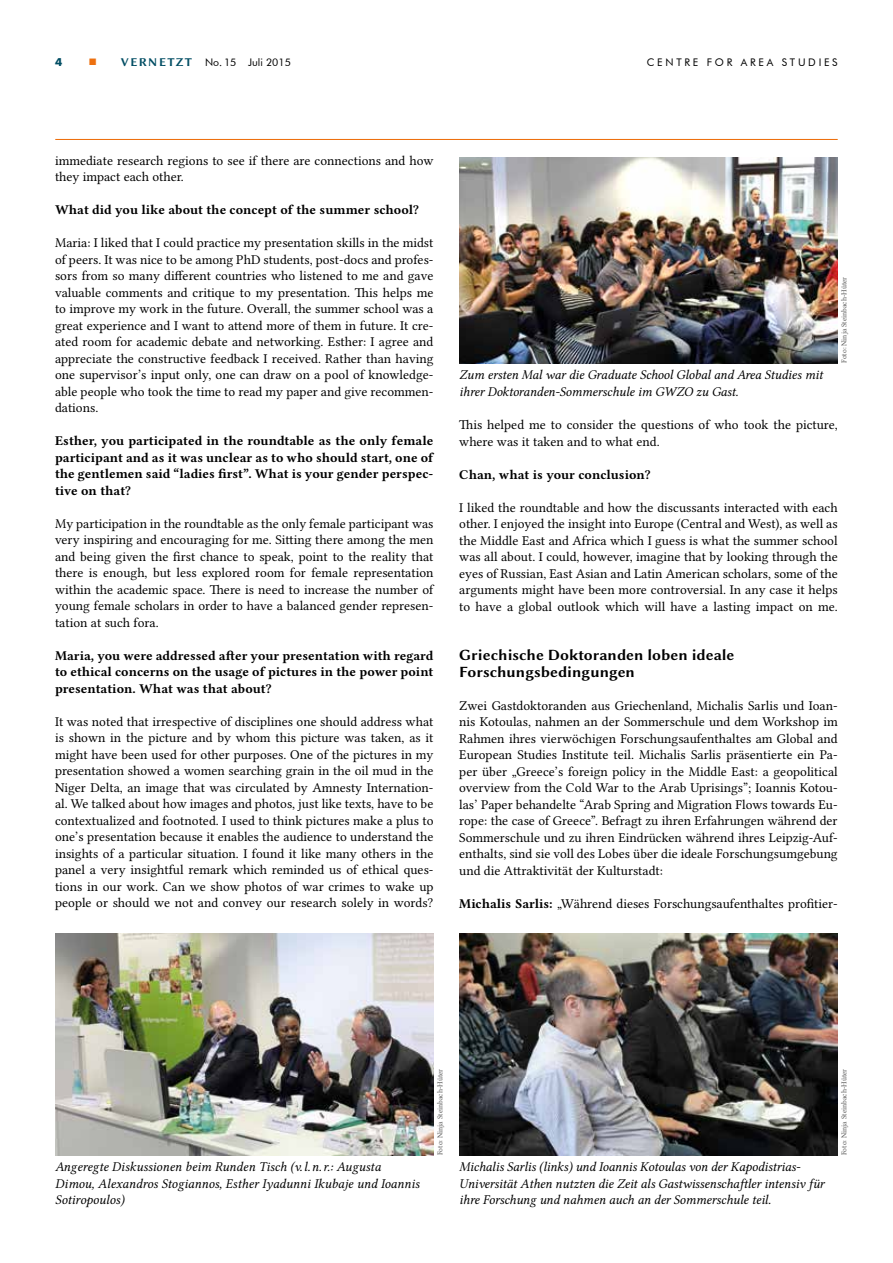
<style>
.page{position:relative;width:893px;height:1263px;background:#fff}
.page>*{position:absolute;margin:0;border:0;box-sizing:border-box;transform-origin:0 0}
.t1{font:15.75px/16.5px "Lin Biolinum OB";color:#000}
.t2{font:13.5px/16.5px "Lin Libertine O";color:#000;text-align:justify}
.t3{font:13.5px/16.5px "Lin Libertine OI";letter-spacing:-.01em;color:#000}
.t4{font:13.5px/16.5px "Lin Libertine OB";color:#000;text-align:justify}
.t5{font:10.5px "Futura BT";color:#000}
.t6{font:10.5px "Futura BT";letter-spacing:.26em;color:#000}
.t7{font:700 10.5px "Futura";color:#004d63}
.t8{font:7.5px "Lin Libertine O";color:#575756}
.s1{font-family:"Lin Biolinum O";font-size:15px;color:#ed700f}
.s2{font-family:"Lin Biolinum OB";font-size:12px;color:#004d63}
.s3{font-family:"Lin Libertine OB"}
</style>
<div class="page">
<hr style="left:55px;top:139px;width:783px;height:1px;background:#ed700f">
<img style="left:55px;top:933px;width:379px;height:222px">
<img style="left:459px;top:933px;width:379px;height:222px">
<img style="left:459px;top:157px;width:379px;height:206px">
<p class="t7" style="left:55px;top:55px;width:9px">4</p>
<p class="t5" style="left:89px;top:56px;width:204px"><span class="s1">■</span> <span class="s2">VERNETZT</span> No. 15 Juli 2015</p>
<p class="t6" style="left:647px;top:56px;width:192px">CENTRE FOR AREA STUDIES</p>
<p class="t2" style="left:55px;top:151px;width:380px">immediate research regions to see if there are connections and how they impact each other.</p>
<p class="t4" style="left:55px;top:202px;width:366px">What did you like about the concept of the summer school?</p>
<p class="t2" style="left:55px;top:233px;width:380px">Maria: I liked that I could practice my presentation skills in the midst of peers. It was nice to be among PhD students, post-docs and profes&shy;sors from so many different countries who listened to me and gave valuable comments and critique to my presentation. This helps me to improve my work in the future. Overall, the summer school was a great experience and I want to attend more of them in future. It cre&shy;ated room for academic debate and networking. Esther: I agree and appreciate the constructive feedback I received. Rather than having one supervisor’s input only, one can draw on a pool of knowledge&shy;able people who took the time to read my paper and give recommen&shy;dations.</p>
<p class="t4" style="left:55px;top:433px;width:380px">Esther, you participated in the roundtable as the only female participant and as it was unclear as to who should start, one of the gentlemen said “ladies first”. What is your gender perspec&shy;tive on that?</p>
<p class="t2" style="left:55px;top:514px;width:380px">My participation in the roundtable as the only female participant was very inspiring and encouraging for me. Sitting there among the men and being given the first chance to speak, point to the reality that there is enough, but less explored room for female representation within the academic space. There is need to increase the number of young female scholars in order to have a balanced gender represen&shy;tation at such fora.</p>
<p class="t4" style="left:55px;top:647px;width:380px">Maria, you were addressed after your presentation with regard to ethical concerns on the usage of pictures in the power point presentation. What was that about?</p>
<p class="t2" style="left:55px;top:712px;width:380px">It was noted that irrespective of disciplines one should address what is shown in the picture and by whom this picture was taken, as it might have been used for other purposes. One of the pictures in my presentation showed a women searching grain in the oil mud in the Niger Delta, an image that was circulated by Amnesty Internation&shy;al. We talked about how images and photos, just like texts, have to be contextualized and footnoted. I used to think pictures make a plus to one’s presentation because it enables the audience to understand the insights of a particular situation. I found it like many others in the panel a very insightful remark which reminded us of ethical ques&shy;tions in our work. Can we show photos of war crimes to wake up people or should we not and convey our research solely in words?</p>
<p class="t3" style="left:459px;top:367px;width:365px">Zum ersten Mal war die Graduate School Global and Area Studies mit ihrer Doktoranden-Sommerschule im GWZO zu Gast.</p>
<p class="t8" style="left:838px;top:363px;width:88px;rotate:-90deg">Foto: Ninja Steinbach-Hüter</p>
<p class="t2" style="left:459px;top:415px;width:380px">This helped me to consider the questions of who took the picture, where was it taken and to what end.</p>
<p class="t4" style="left:459px;top:466px;width:193px">Chan, what is your conclusion?</p>
<p class="t2" style="left:459px;top:497px;width:380px">I liked the roundtable and how the discussants interacted with each other. I enjoyed the insight into Europe (Central and West), as well as the Middle East and Africa which I guess is what the summer school was all about. I could, however, imagine that by looking through the eyes of Russian, East Asian and Latin American scholars, some of the arguments might have been more controversial. In any case it helps to have a global outlook which will have a lasting impact on me.</p>
<p class="t1" style="left:459px;top:646px;width:277px">Griechische Doktoranden loben ideale<br>Forschungsbedingungen</p>
<p class="t2" style="left:459px;top:695px;width:380px">Zwei Gastdoktoranden aus Griechenland, Michalis Sarlis und Ioan&shy;nis Kotoulas, nahmen an der Sommerschule und dem Workshop im Rahmen ihres vierwöchigen Forschungsaufenthaltes am Global and European Studies Institute teil. Michalis Sarlis präsentierte ein Pa&shy;per über „Greece’s foreign policy in the Middle East: a geopolitical overview from the Cold War to the Arab Uprisings”; Ioannis Kotou&shy;las’ Paper behandelte “Arab Spring and Migration Flows towards Eu&shy;rope: the case of Greece”. Befragt zu ihren Erfahrungen während der Sommerschule und zu ihren Eindrücken während ihres Leipzig-Auf&shy;enthalts, sind sie voll des Lobes über die ideale Forschungsumgebung und die Attraktivität der Kulturstadt:</p>
<p class="t2" style="left:459px;top:893px;width:380px"><span class="s3">Michalis Sarlis:</span> „Während dieses Forschungsaufenthaltes profitier-</p>
<p class="t8" style="left:434px;top:1155px;width:88px;rotate:-90deg">Foto: Ninja Steinbach-Hüter</p>
<p class="t8" style="left:838px;top:1155px;width:88px;rotate:-90deg">Foto: Ninja Steinbach-Hüter</p>
<p class="t3" style="left:55px;top:1159px;width:366px">Angeregte Diskussionen beim Runden Tisch (v. l. n. r.: Augusta<br>Dimou, Alexandros Stogiannos, Esther Iyadunni Ikubaje und Ioannis<br>Sotiropoulos)</p>
<p class="t3" style="left:459px;top:1159px;width:367px">Michalis Sarlis (links) und Ioannis Kotoulas von der Kapodistrias-<br>Universität Athen nutzten die Zeit als Gastwissenschaftler intensiv für ihre Forschung und nahmen auch an der Sommerschule teil.</p>
</div>
